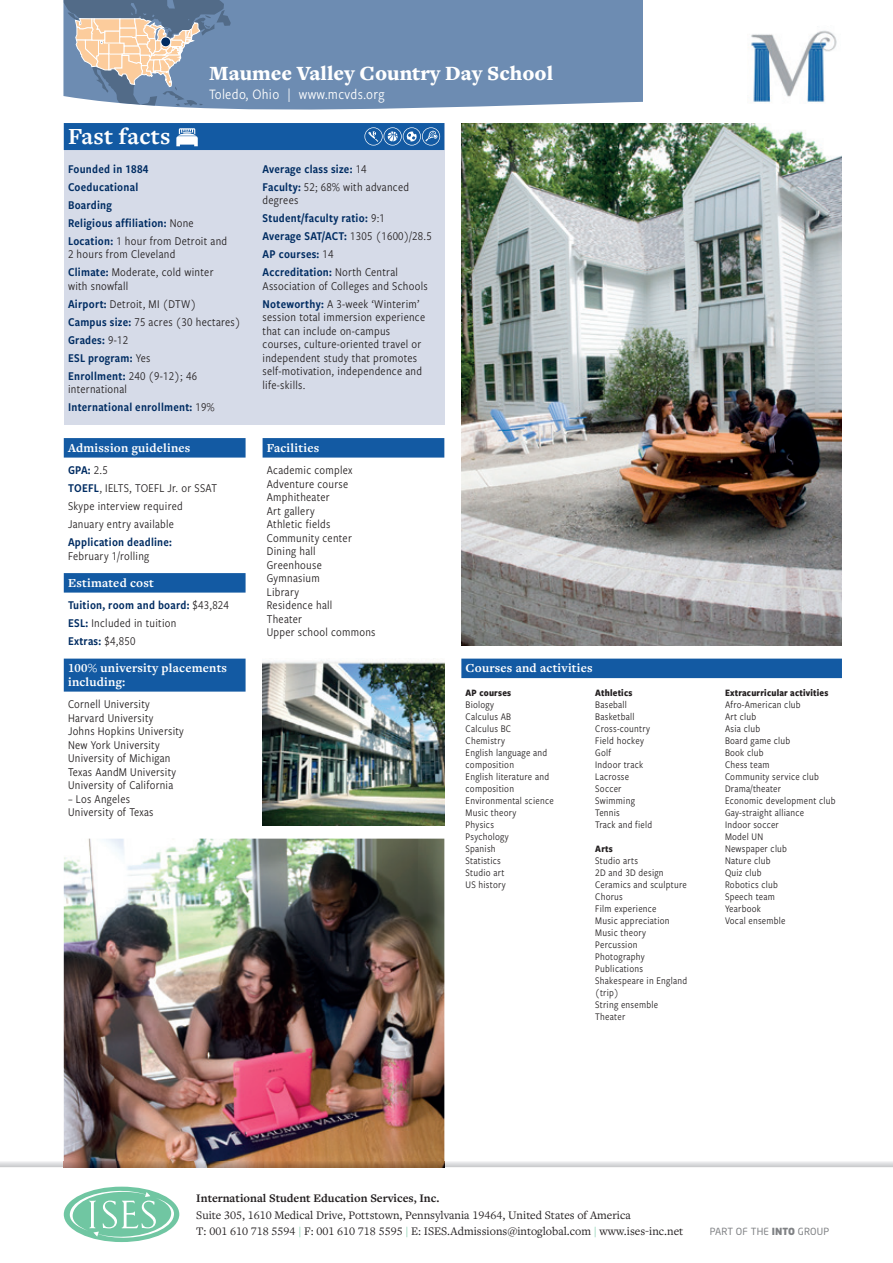
<style>
.page{position:relative;width:893px;height:1263px;background:#fff}
.page>*{position:absolute;margin:0;border:0;box-sizing:border-box;transform-origin:0 0}
.t1{font:700 24px "Freight Text Pro";letter-spacing:.01em;color:#fff}
.t2{font:900 21px "Freight Text Pro";color:#fff}
.t3{font:15px "Freight Sans Cnd Pro";letter-spacing:.02em;color:#fff}
.t4{font:700 12.75px/13.5px "Freight Text Pro";letter-spacing:.015em;color:#fff}
.t5{font:12.3px/13.5px "Freight Sans Cnd Pro";letter-spacing:.02em;color:#231f20}
.t6{font:12.3px/18px "Freight Sans Cnd Pro Semi";letter-spacing:.02em;color:#002c62}
.t7{font:12px/16.5px "Freight Text Pro";color:#231f20}
.t8{font:700 12px "Freight Text Pro";color:#231f20}
.t9{font:10.5px/12px "Freight Sans Cnd Pro";letter-spacing:.02em;color:#231f20}
.t10{font:700 10.2px "Freight Sans Cnd Pro";letter-spacing:.02em;color:#231f20}
.t11{font:9.75px "Neo Sans";letter-spacing:.02em;color:#808285}
.s1{font-family:"Freight Sans Cnd Pro";color:#231f20}
.s2{font-family:"Freight Sans Cnd Pro Semi";color:#002c62}
.s3{color:#70c6a2}
.s4{font-weight:900}
</style>
<div class="page">
<div style="left:160px;top:0;width:483px;height:110px;background:#6d8cb2"></div>
<svg style="left:63px;top:0;width:168px;height:106px;background:#969fac"></svg>
<div style="left:64px;top:438px;width:182px;height:20px;background:#135aa3"></div>
<div style="left:64px;top:573px;width:182px;height:20px;background:#135aa3"></div>
<div style="left:64px;top:659px;width:182px;height:33px;background:#135aa3"></div>
<div style="left:263px;top:438px;width:181px;height:20px;background:#135aa3"></div>
<div style="left:461px;top:659px;width:381px;height:19px;background:#135aa3"></div>
<div style="left:64px;top:123px;width:380px;height:302px;background:#d6dbe8"></div>
<div style="left:64px;top:123px;width:380px;height:27px;background:#135aa3"></div>
<svg style="left:176px;top:128px;width:22px;height:18px"></svg>
<img style="left:263px;top:660px;width:181px;height:165px">
<img style="left:748px;top:30px;width:89px;height:73px">
<svg style="left:364px;top:127px;width:76px;height:19px"></svg>
<img style="left:64px;top:839px;width:380px;height:322px">
<img style="left:461px;top:123px;width:381px;height:522px">
<div style="left:161px;top:37px;width:10px;height:10px;background:#002c62;border-radius:50%"></div>
<div style="left:160px;top:37px;width:11px;height:10px;border:1px solid #fff;border-radius:50%"></div>
<div style="left:64px;top:1186px;width:115px;height:56px;background:#70c6a2;border-radius:50%"></div>
<svg style="left:70px;top:1190px;width:104px;height:48px"></svg>
<img style="left:0;top:1161px;width:893px;height:6px">
<img style="left:64px;top:1161px;width:380px;height:6px">
<h2 class="t2" style="left:209px;top:59px;width:346px">Maumee Valley Country Day School</h2>
<p class="t3" style="left:209px;top:84px;width:177px">Toledo, Ohio | www.mcvds.org</p>
<h1 class="t1" style="left:68px;top:120px;width:104px">Fast facts</h1>
<p class="t6" style="left:68px;top:159px;width:127px">Founded in 1884<br>Coeducational<br>Boarding<br>Religious affiliation: <span class="s1">None</span></p>
<p class="t5" style="left:68px;top:233px;width:161px"><span class="s2">Location:</span> 1 hour from Detroit and<br>2 hours from Cleveland</p>
<p class="t5" style="left:68px;top:265px;width:147px"><span class="s2">Climate:</span> Moderate, cold winter with snowfall</p>
<p class="t5" style="left:68px;top:294px;width:174px;line-height:18px"><span class="s2">Airport:</span> Detroit, MI (DTW)<br><span class="s2">Campus size:</span> 75 acres (30 hectares)</p>
<p class="t6" style="left:68px;top:330px;width:84px">Grades: <span class="s1">9-12<br></span>ESL program: <span class="s1">Yes</span></p>
<p class="t5" style="left:68px;top:368px;width:131px"><span class="s2">Enrollment:</span> 240 (9-12); 46 international</p>
<p class="t6" style="left:68px;top:398px;width:148px">International enrollment: <span class="s1">19%</span></p>
<p class="t4" style="left:68px;top:440px;width:124px">Admission guidelines</p>
<p class="t6" style="left:68px;top:461px;width:41px">GPA: <span class="s1">2.5</span></p>
<p class="t5" style="left:68px;top:479px;width:150px;line-height:18px"><span class="s2">TOEFL</span>, IELTS, TOEFL Jr. or SSAT<br>Skype interview required<br>January entry available</p>
<p class="t6" style="left:68px;top:533px;width:106px">Application deadline:</p>
<p class="t5" style="left:68px;top:548px;width:83px">February 1/rolling</p>
<p class="t4" style="left:68px;top:575px;width:87px">Estimated cost</p>
<p class="t6" style="left:68px;top:596px;width:162px">Tuition, room and board: <span class="s1">$43,824</span></p>
<p class="t5" style="left:68px;top:616px;width:110px"><span class="s2">ESL:</span> Included in tuition</p>
<p class="t6" style="left:68px;top:632px;width:69px">Extras: <span class="s1">$4,850</span></p>
<p class="t4" style="left:68px;top:661px;width:161px">100% university placements including:</p>
<p class="t5" style="left:68px;top:697px;width:117px">Cornell University<br>Harvard University<br>Johns Hopkins University<br>New York University<br>University of Michigan<br>Texas AandM University<br>University of California</p>
<p class="t5" style="left:68px;top:791px;width:87px">– Los Angeles<br>University of Texas</p>
<p class="t6" style="left:263px;top:159px;width:106px">Average class size: <span class="s1">14</span></p>
<p class="t5" style="left:263px;top:179px;width:148px"><span class="s2">Faculty:</span> 52; 68% with advanced degrees</p>
<p class="t6" style="left:263px;top:209px;width:171px">Student/faculty ratio: <span class="s1">9:1<br></span>Average SAT/ACT: <span class="s1">1305 (1600)/28.5<br></span>AP courses: <span class="s1">14<br></span>Accreditation: <span class="s1">North Central</span></p>
<p class="t5" style="left:263px;top:276px;width:167px;line-height:18px">Association of Colleges and Schools<br><span class="s2">Noteworthy:</span> A 3-week ‘Winterim’</p>
<p class="t5" style="left:263px;top:310px;width:164px">session total immersion experience that can include on-campus courses, culture-oriented travel or independent study that promotes self-motivation, independence and life-skills.</p>
<p class="t4" style="left:267px;top:440px;width:54px">Facilities</p>
<p class="t5" style="left:267px;top:463px;width:110px">Academic complex<br>Adventure course<br>Amphitheater<br>Art gallery<br>Athletic fields<br>Community center<br>Dining hall<br>Greenhouse<br>Gymnasium<br>Library<br>Residence hall<br>Theater<br>Upper school commons</p>
<p class="t4" style="left:466px;top:661px;width:129px">Courses and activities</p>
<p class="t10" style="left:466px;top:686px;width:47px">AP courses</p>
<p class="t9" style="left:466px;top:698px;width:90px">Biology<br>Calculus AB<br>Calculus BC<br>Chemistry<br>English language and composition<br>English literature and composition<br>Environmental science<br>Music theory<br>Physics<br>Psychology<br>Spanish<br>Statistics<br>Studio art<br>US history</p>
<p class="t10" style="left:595px;top:686px;width:39px">Athletics</p>
<p class="t9" style="left:595px;top:698px;width:58px">Baseball<br>Basketball<br>Cross-country<br>Field hockey<br>Golf<br>Indoor track<br>Lacrosse<br>Soccer<br>Swimming<br>Tennis<br>Track and field</p>
<p class="t10" style="left:595px;top:842px;width:19px">Arts</p>
<p class="t9" style="left:595px;top:854px;width:93px">Studio arts<br>2D and 3D design<br>Ceramics and sculpture<br>Chorus<br>Film experience<br>Music appreciation<br>Music theory<br>Percussion<br>Photography<br>Publications<br>Shakespeare in England (trip)<br>String ensemble<br>Theater</p>
<p class="t10" style="left:725px;top:686px;width:105px">Extracurricular activities</p>
<p class="t9" style="left:725px;top:698px;width:112px">Afro-American club<br>Art club<br>Asia club<br>Board game club<br>Book club<br>Chess team<br>Community service club<br>Drama/theater<br>Economic development club<br>Gay-straight alliance<br>Indoor soccer<br>Model UN<br>Newspaper club<br>Nature club<br>Quiz club<br>Robotics club<br>Speech team<br>Yearbook<br>Vocal ensemble</p>
<p class="t8" style="left:196px;top:1190px;width:245px">International Student Education Services, Inc.</p>
<p class="t7" style="left:196px;top:1206px;width:488px">Suite 305, 1610 Medical Drive, Pottstown, Pennsylvania 19464, United States of America<br>T: 001 610 718 5594 <span class="s3">|</span> F: 001 610 718 5595 <span class="s3">|</span> E: ISES.Admissions@intoglobal.com <span class="s3">|</span> www.ises-inc.net</p>
<p class="t11" style="left:710px;top:1225px;width:121px">PART OF THE <span class="s4">INTO</span> GROUP</p>
</div>
